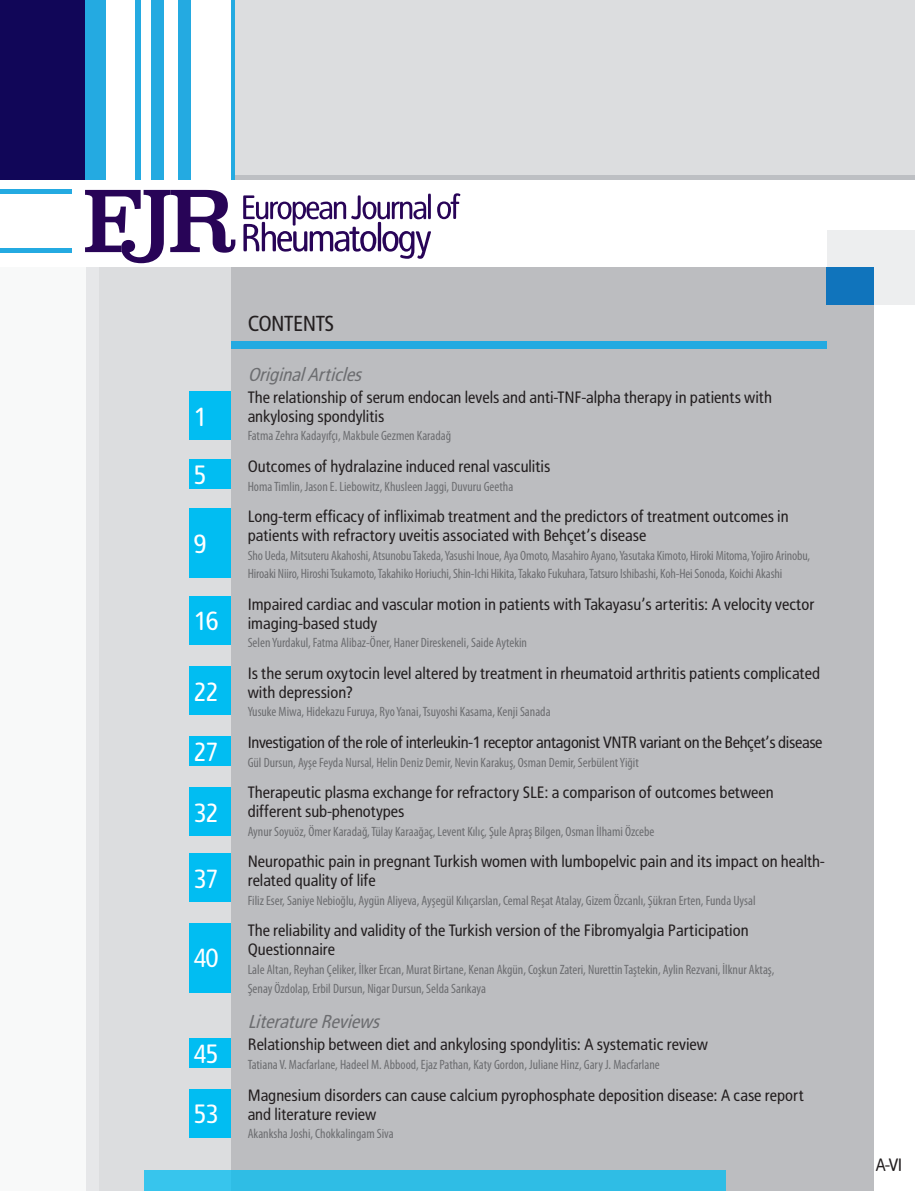
<style>
.page{position:relative;width:915px;height:1191px;background:#fff}
.page>*{position:absolute;margin:0;border:0;box-sizing:border-box;transform-origin:0 0}
.t1{font:26.25px "Rotokas";letter-spacing:-.04em;color:#fff}
.t2{font:21.75px "Rotokas";letter-spacing:-.02em;color:#231f20}
.t3{font:italic 18.75px "Rotokas";color:#6c6d70}
.t4{font:18px "Rotokas";color:#231f20}
.t5{font:16.5px/18.8px "Rotokas";color:#231f20}
.t6{font:16.5px "Rotokas";letter-spacing:-.02em;color:#231f20}
.t7{font:condensed 13.5px/18.8px "Myriad Pro";color:#6c6d70}
</style>
<div class="page">
<div style="left:0;top:0;width:92px;height:179px;background:#110658"></div>
<div style="left:85px;top:0;width:20px;height:179px;background:#24aae1"></div>
<div style="left:135px;top:0;width:6px;height:179px;background:#24aae1"></div>
<div style="left:151px;top:0;width:12px;height:179px;background:#24aae1"></div>
<div style="left:178px;top:0;width:12px;height:179px;background:#24aae1"></div>
<hr style="left:231px;top:0;width:4px;height:179px;background:#24aae1">
<div style="left:235px;top:0;width:679px;height:179px;background:#dcdddf"></div>
<hr style="left:235px;top:175px;width:679px;height:4px;background:#bdbfc3">
<hr style="left:0;top:190px;width:71px;height:4px;background:#24aae1">
<hr style="left:0;top:248px;width:71px;height:4px;background:#24aae1">
<svg style="left:85px;top:190px;width:150px;height:73px"></svg>
<svg style="left:437px;top:193px;width:23px;height:26px"></svg>
<svg style="left:243px;top:194px;width:188px;height:65px"></svg>
<div style="left:826px;top:230px;width:88px;height:75px;background:#edeeef"></div>
<div style="left:86px;top:268px;width:145px;height:923px;background:#dcdddf"></div>
<div style="left:0;top:268px;width:99px;height:923px;background:#f2f3f4"></div>
<div style="left:231px;top:268px;width:642px;height:923px;background:#bcbdc0"></div>
<div style="left:825px;top:268px;width:48px;height:37px;background:#1074bc"></div>
<div style="left:231px;top:342px;width:594px;height:7px;background:#24aae1"></div>
<div style="left:144px;top:1170px;width:581px;height:21px;background:#2fbde5"></div>
<div style="left:189px;top:391px;width:42px;height:49px;background:#01bdf2"></div>
<div style="left:189px;top:509px;width:42px;height:69px;background:#01bdf2"></div>
<div style="left:189px;top:923px;width:42px;height:69px;background:#01bdf2"></div>
<div style="left:189px;top:596px;width:42px;height:49px;background:#01bdf2"></div>
<div style="left:189px;top:787px;width:42px;height:49px;background:#01bdf2"></div>
<div style="left:189px;top:853px;width:42px;height:49px;background:#01bdf2"></div>
<div style="left:189px;top:1089px;width:42px;height:48px;background:#01bdf2"></div>
<div style="left:189px;top:666px;width:42px;height:49px;background:#01bdf2"></div>
<div style="left:189px;top:459px;width:42px;height:30px;background:#01bdf2"></div>
<div style="left:189px;top:736px;width:42px;height:29px;background:#01bdf2"></div>
<div style="left:189px;top:1037px;width:42px;height:30px;background:#01bdf2"></div>
<p class="t1" style="left:193px;top:400px;width:15px">1</p>
<p class="t1" style="left:193px;top:459px;width:15px">5</p>
<p class="t1" style="left:193px;top:528px;width:15px">9</p>
<p class="t1" style="left:193px;top:605px;width:27px">16</p>
<p class="t1" style="left:193px;top:675px;width:27px">22</p>
<p class="t1" style="left:193px;top:735px;width:27px">27</p>
<p class="t1" style="left:193px;top:796px;width:27px">32</p>
<p class="t1" style="left:193px;top:862px;width:27px">37</p>
<p class="t1" style="left:193px;top:942px;width:27px">40</p>
<p class="t1" style="left:193px;top:1037px;width:27px">45</p>
<p class="t1" style="left:193px;top:1098px;width:27px">53</p>
<p class="t2" style="left:247px;top:310px;width:88px">CONTENTS</p>
<p class="t3" style="left:247px;top:362px;width:121px">OriginalArticles</p>
<p class="t5" style="left:247px;top:387px;width:525px">The relationship of serum endocan levels and anti-TNF-alpha therapy in patients with ankylosing spondylitis</p>
<p class="t7" style="left:247px;top:426px;width:205px">Fatma Zehra Kadayıfçı, Makbule Gezmen Karadağ</p>
<p class="t5" style="left:247px;top:456px;width:304px">Outcomes of hydralazine induced renal vasculitis</p>
<p class="t7" style="left:247px;top:476px;width:267px">Homa Timlin, Jason E. Liebowitz, Khusleen Jaggi, Duvuru Geetha</p>
<p class="t5" style="left:247px;top:506px;width:542px">Long-term efficacy of infliximab treatment and the predictors of treatment outcomes in patients with refractory uveitis associated with Behçet’s disease</p>
<p class="t7" style="left:247px;top:545px;width:564px">Sho Ueda, Mitsuteru Akahoshi, Atsunobu Takeda, Yasushi Inoue, Aya Omoto, Masahiro Ayano, Yasutaka Kimoto, Hiroki Mitoma, Yojiro Arinobu,<br>Hiroaki Niiro, Hiroshi Tsukamoto, Takahiko Horiuchi, Shin-Ichi Hikita, Takako Fukuhara, Tatsuro Ishibashi, Koh-Hei Sonoda, Koichi Akashi</p>
<p class="t5" style="left:247px;top:594px;width:568px">Impaired cardiac and vascular motion in patients with Takayasu’s arteritis: A velocity vector imaging-based study</p>
<p class="t7" style="left:247px;top:633px;width:281px">Selen Yurdakul, Fatma Alibaz-Öner, Haner Direskeneli, Saide Aytekin</p>
<p class="t5" style="left:247px;top:663px;width:573px">Is the serum oxytocin level altered by treatment in rheumatoid arthritis patients complicated with depression?</p>
<p class="t7" style="left:247px;top:702px;width:304px">Yusuke Miwa, Hidekazu Furuya, Ryo Yanai, Tsuyoshi Kasama, Kenji Sanada</p>
<p class="t6" style="left:247px;top:732px;width:576px">Investigation of the role of interleukin-1 receptor antagonist VNTR variant on the Behçet’s disease</p>
<p class="t7" style="left:247px;top:752px;width:392px">Gül Dursun, Ayşe Feyda Nursal, Helin Deniz Demir, Nevin Karakuş, Osman Demir, Serbülent Yiğit</p>
<p class="t5" style="left:247px;top:782px;width:527px">Therapeutic plasma exchange for refractory SLE: a comparison of outcomes between different sub-phenotypes</p>
<p class="t7" style="left:247px;top:821px;width:408px">Aynur Soyuöz, Ömer Karadağ, Tülay Karaağaç, Levent Kılıç, Şule Apraş Bilgen, Osman İlhami Özcebe</p>
<p class="t5" style="left:247px;top:851px;width:578px">Neuropathic pain in pregnant Turkish women with lumbopelvic pain and its impact on health&shy;related quality of life</p>
<p class="t7" style="left:247px;top:890px;width:509px">Filiz Eser, Saniye Nebioğlu, Aygün Aliyeva, Ayşegül Kılıçarslan, Cemal Reşat Atalay, Gizem Özcanlı, Şükran Erten, Funda Uysal</p>
<p class="t5" style="left:247px;top:920px;width:502px">The reliability and validity of the Turkish version of the Fibromyalgia Participation<br>Questionnaire</p>
<p class="t7" style="left:247px;top:959px;width:528px">Lale Altan, Reyhan Çeliker, İlker Ercan, Murat Birtane, Kenan Akgün, Coşkun Zateri, Nurettin Taştekin, Aylin Rezvani, İlknur Aktaş,<br>Şenay Özdolap, Erbil Dursun, Nigar Dursun, Selda Sarıkaya</p>
<p class="t3" style="left:247px;top:1010px;width:138px">LiteratureReviews</p>
<p class="t5" style="left:247px;top:1035px;width:461px">Relationship between diet and ankylosing spondylitis: A systematic review</p>
<p class="t7" style="left:247px;top:1055px;width:413px">Tatiana V. Macfarlane, Hadeel M. Abbood, Ejaz Pathan, Katy Gordon, Juliane Hinz, Gary J. Macfarlane</p>
<p class="t5" style="left:247px;top:1085px;width:557px">Magnesium disorders can cause calcium pyrophosphate deposition disease: A case report and literature review</p>
<p class="t7" style="left:247px;top:1124px;width:147px">Akanksha Joshi, Chokkalingam Siva</p>
<p class="t4" style="left:875px;top:1153px;width:28px">A-VI</p>
</div>
